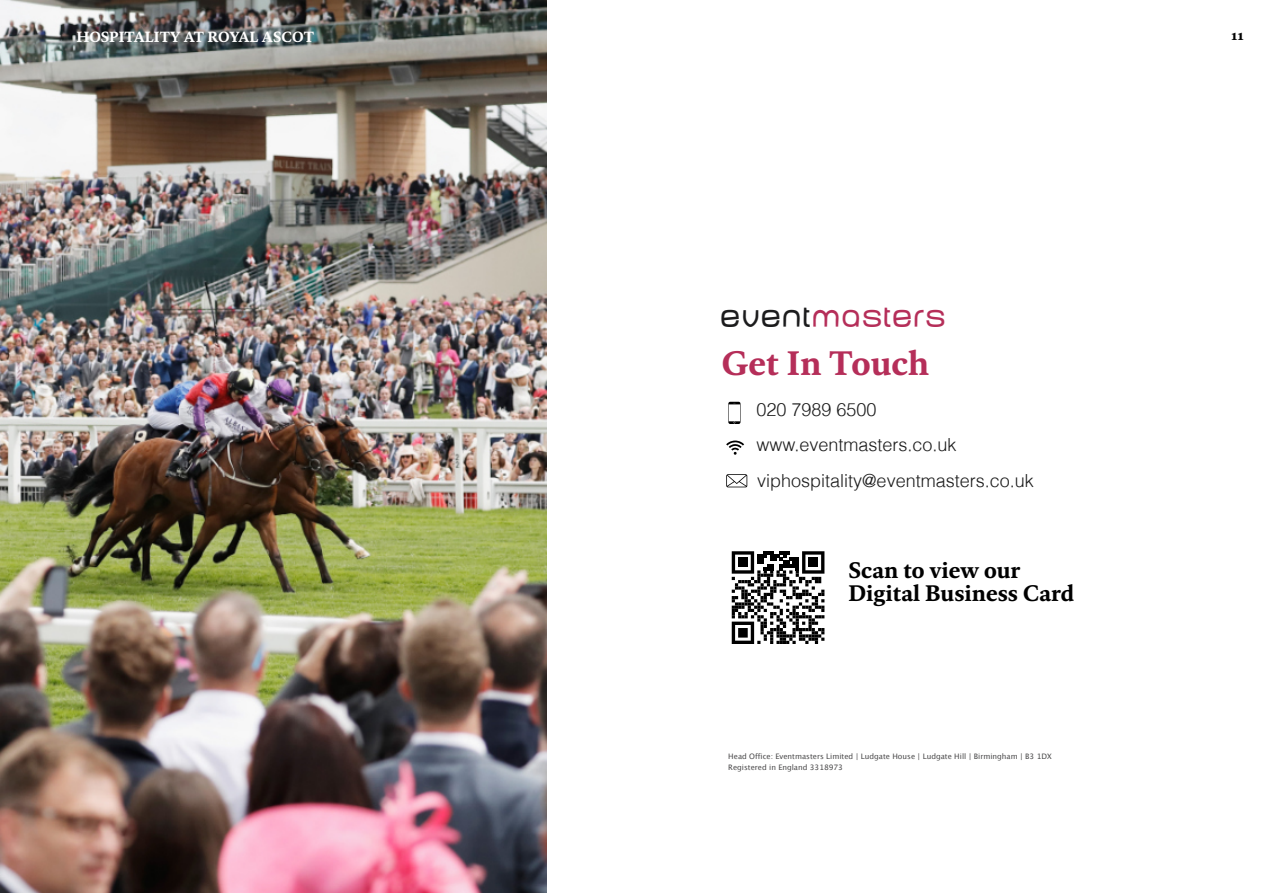
<style>
.page{position:relative;width:1263px;height:893px;background:#fff}
.page>*{position:absolute;margin:0;border:0;box-sizing:border-box;transform-origin:0 0}
.t1{font:700 34.5px "Kievit Serif";color:#b52e59}
.t2{font:30px "Baby Mine Plump";color:#b52e59}
.t3{font:700 22.8px/22.8px "Kievit Serif";color:#000}
.t4{font:300 18px/35.1px "Helv";color:#1c1c1c}
.t5{font:700 15px "Kievit Serif";color:#fff}
.t6{font:700 15px "Kievit Serif";color:#000}
.t7{font:7.5px/10.5px "Lucida Grande";color:#494849}
.s1{color:#1c1c1d}
</style>
<div class="page">
<img style="left:0;top:0;width:546px;height:893px">
<svg style="left:728px;top:402px;width:12px;height:22px"></svg>
<svg style="left:726px;top:441px;width:18px;height:14px"></svg>
<svg style="left:732px;top:551px;width:92px;height:93px"></svg>
<div style="left:738px;top:558px;width:10px;height:9px;background:#000"></div>
<div style="left:808px;top:558px;width:10px;height:9px;background:#000"></div>
<div style="left:738px;top:628px;width:10px;height:10px;background:#000"></div>
<svg style="left:726px;top:474px;width:21px;height:13px"></svg>
<h3 class="t5" style="left:76px;top:31px;width:239px">HOSPITALITY AT ROYAL ASCOT</h3>
<h3 class="t6" style="left:1231px;top:29px;width:15px">11</h3>
<h2 class="t2" style="left:720px;top:305px;width:227px"><span class="s1">event</span>masters</h2>
<h1 class="t1" style="left:722px;top:349px;width:209px">Get In Touch</h1>
<h3 class="t4" style="left:756px;top:392px;width:279px">020 7989 6500 www.eventmasters.co.uk viphospitality@eventmasters.co.uk</h3>
<h3 class="t3" style="left:848px;top:561px;width:227px">Scan to view our<br>Digital Business Card</h3>
<p class="t7" style="left:728px;top:752px;width:325px">Head Office: Eventmasters Limited | Ludgate House | Ludgate Hill | Birmingham | B3 1DX<br>Registered in England 3318973</p>
</div>
